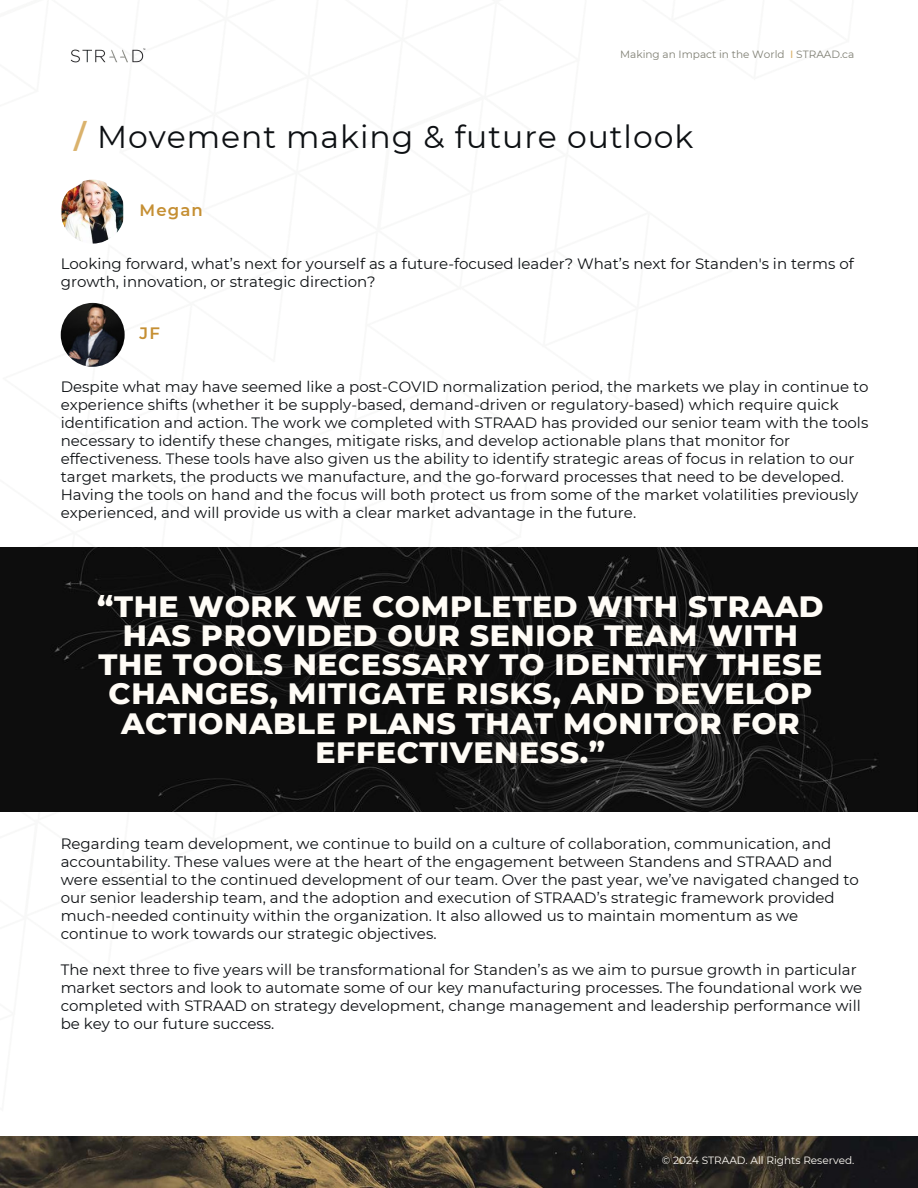
<style>
.page{position:relative;width:918px;height:1188px;background:#fff}
.page>*{position:absolute;margin:0;border:0;box-sizing:border-box;transform-origin:0 0}
.t1{font:31.5px "Montserrat";letter-spacing:.03em;color:#0d1013}
.t2{font:800 30px/29.2px "Montserrat";letter-spacing:.02em;color:#fffcf6;text-align:center}
.t3{font:600 16.5px "Montserrat";letter-spacing:.07em;color:#c58f33}
.t4{font:15px/18px "Montserrat";color:#0d1013}
.t5{font:10.5px "Montserrat";color:#7f7f73}
.t6{font:10.5px "Montserrat";color:#fffcf6}
.s1{font-weight:500;color:#dab26c}
.s2{font-weight:600;color:#dab26c}
</style>
<div class="page">
<img style="left:0;top:547px;width:918px;height:265px">
<img style="left:70px;top:48px;width:76px;height:15px">
<img style="left:0;top:1136px;width:918px;height:52px">
<img style="left:61px;top:180px;width:64px;height:64px;border-radius:50%">
<img style="left:61px;top:303px;width:64px;height:64px;border-radius:50%">
<p class="t5" style="left:620px;top:47px;width:236px">Making an Impact in the World <span class="s1">I</span> STRAAD.ca</p>
<h1 class="t1" style="left:74px;top:115px;width:621px"><span class="s2">/</span> Movement making &amp; future outlook</h1>
<p class="t3" style="left:140px;top:198px;width:65px">Megan</p>
<p class="t4" style="left:61px;top:254px;width:795px">Looking forward, what’s next for yourself as a future-focused leader? What’s next for Standen's in terms of growth, innovation, or strategic direction?</p>
<p class="t3" style="left:140px;top:322px;width:22px">JF</p>
<p class="t4" style="left:61px;top:377px;width:809px">Despite what may have seemed like a post-COVID normalization period, the markets we play in continue to experience shifts (whether it be supply-based, demand-driven or regulatory-based) which require quick identification and action. The work we completed with STRAAD has provided our senior team with the tools necessary to identify these changes, mitigate risks, and develop actionable plans that monitor for effectiveness. These tools have also given us the ability to identify strategic areas of focus in relation to our target markets, the products we manufacture, and the go-forward processes that need to be developed.<br>Having the tools on hand and the focus will both protect us from some of the market volatilities previously experienced, and will provide us with a clear market advantage in the future.</p>
<h2 class="t2" style="left:97px;top:590px;width:728px">“THE WORK WE COMPLETED WITH STRAAD<br>HAS PROVIDED OUR SENIOR TEAM WITH<br>THE TOOLS NECESSARY TO IDENTIFY THESE<br>CHANGES, MITIGATE RISKS, AND DEVELOP<br>ACTIONABLE PLANS THAT MONITOR FOR<br>EFFECTIVENESS.”</h2>
<p class="t4" style="left:61px;top:834px;width:800px">Regarding team development, we continue to build on a culture of collaboration, communication, and accountability. These values were at the heart of the engagement between Standens and STRAAD and were essential to the continued development of our team. Over the past year, we’ve navigated changed to our senior leadership team, and the adoption and execution of STRAAD’s strategic framework provided much-needed continuity within the organization. It also allowed us to maintain momentum as we continue to work towards our strategic objectives.</p>
<p class="t4" style="left:61px;top:960px;width:803px">The next three to five years will be transformational for Standen’s as we aim to pursue growth in particular market sectors and look to automate some of our key manufacturing processes. The foundational work we completed with STRAAD on strategy development, change management and leadership performance will be key to our future success.</p>
<p class="t6" style="left:662px;top:1153px;width:194px">© 2024 STRAAD. All Rights Reserved.</p>
</div>
